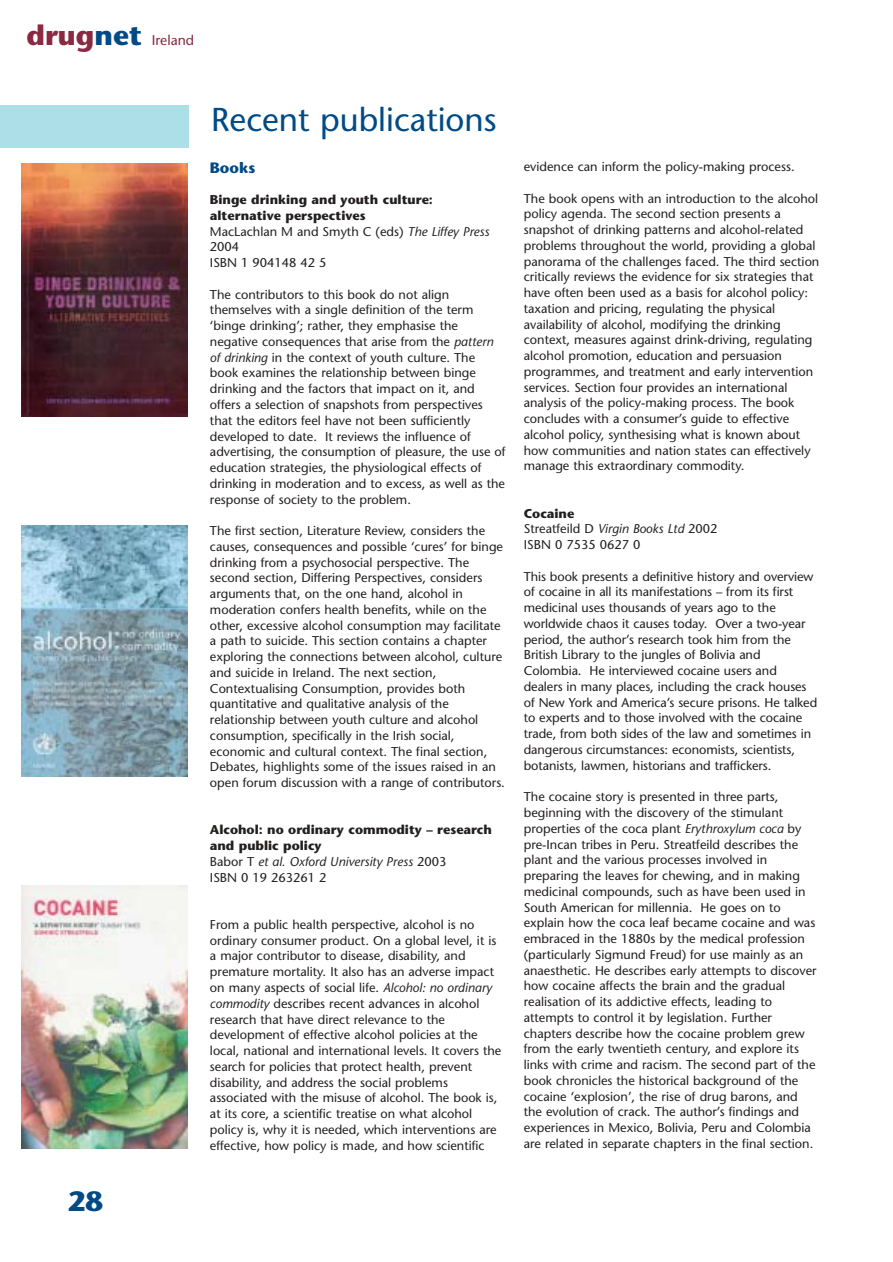
<style>
.page{position:relative;width:893px;height:1262px;background:#fff}
.page>*{position:absolute;margin:0;border:0;box-sizing:border-box;transform-origin:0 0}
.t1{font:33px "Stone Sans";color:#004a85}
.t2{font:700 27.9px "Stone Sans";color:#004a85}
.t3{font:700 15px "Stone Sans";color:#004a85}
.t4{font:13.95px "Stone Sans";color:#8b2842}
.t5{font:12.75px/15.8px "Stone Sans";color:#231f1f}
.t6{font:700 12.75px/15.8px "Stone Sans";color:#231f1f}
.s1{font-weight:700;font-size:27.9px}
.s2{font-weight:700;font-size:27.9px;color:#004a85}
.s3{font-weight:400}
.s4{font-weight:400;font-style:italic}
.s5{font-style:italic}
.s6{font-weight:700}
</style>
<div class="page">
<div style="left:0;top:105px;width:188px;height:42px;background:#addfe9"></div>
<img style="left:22px;top:164px;width:165px;height:252px">
<img style="left:21px;top:885px;width:166px;height:263px">
<img style="left:22px;top:526px;width:165px;height:250px">
<p class="t4" style="left:26px;top:35px;width:169px"><span class="s1">drug</span><span class="s2">net</span> Ireland</p>
<h2 class="t2" style="left:68px;top:1190px;width:37px">28</h2>
<h1 class="t1" style="left:211px;top:106px;width:287px">Recent publications</h1>
<p class="t3" style="left:210px;top:162px;width:47px">Books</p>
<p class="t6" style="left:210px;top:193px;width:281px">Binge drinking and youth culture: alternative perspectives<br><span class="s3">MacLachlan M and Smyth C (eds)</span> <span class="s4">The Liffey Press<br></span><span class="s3">2004<br>ISBN 1 904148 42 5</span></p>
<p class="t5" style="left:210px;top:288px;width:297px">The contributors to this book do not align themselves with a single definition of the term ‘binge drinking’; rather, they emphasise the negative consequences that arise from the <span class="s5">pattern of drinking</span> in the context of youth culture. The book examines the relationship between binge drinking and the factors that impact on it, and offers a selection of snapshots from perspectives that the editors feel have not been sufficiently developed to date. It reviews the influence of advertising, the consumption of pleasure, the use of education strategies, the physiological effects of drinking in moderation and to excess, as well as the response of society to the problem.</p>
<p class="t5" style="left:210px;top:524px;width:296px">The first section, Literature Review, considers the causes, consequences and possible ‘cures’ for binge drinking from a psychosocial perspective. The second section, Differing Perspectives, considers arguments that, on the one hand, alcohol in moderation confers health benefits, while on the other, excessive alcohol consumption may facilitate a path to suicide. This section contains a chapter exploring the connections between alcohol, culture and suicide in Ireland. The next section, Contextualising Consumption, provides both quantitative and qualitative analysis of the relationship between youth culture and alcohol consumption, specifically in the Irish social, economic and cultural context. The final section, Debates, highlights some of the issues raised in an open forum discussion with a range of contributors.</p>
<p class="t6" style="left:210px;top:823px;width:283px">Alcohol: no ordinary commodity – research and public policy<br><span class="s3">Babor T</span> <span class="s4">et al. Oxford University Press</span> <span class="s3">2003<br>ISBN 0 19 263261 2</span></p>
<p class="t5" style="left:210px;top:918px;width:293px">From a public health perspective, alcohol is no ordinary consumer product. On a global level, it is a major contributor to disease, disability, and premature mortality. It also has an adverse impact on many aspects of social life. <span class="s5">Alcohol: no ordinary commodity</span> describes recent advances in alcohol research that have direct relevance to the development of effective alcohol policies at the local, national and international levels. It covers the search for policies that protect health, prevent disability, and address the social problems associated with the misuse of alcohol. The book is, at its core, a scientific treatise on what alcohol policy is, why it is needed, which interventions are effective, how policy is made, and how scientific</p>
<p class="t5" style="left:523px;top:160px;width:272px">evidence can inform the policy-making process.</p>
<p class="t5" style="left:523px;top:191px;width:297px">The book opens with an introduction to the alcohol policy agenda. The second section presents a snapshot of drinking patterns and alcohol-related problems throughout the world, providing a global panorama of the challenges faced. The third section critically reviews the evidence for six strategies that have often been used as a basis for alcohol policy: taxation and pricing, regulating the physical availability of alcohol, modifying the drinking context, measures against drink-driving, regulating alcohol promotion, education and persuasion programmes, and treatment and early intervention services. Section four provides an international analysis of the policy-making process. The book concludes with a consumer’s guide to effective alcohol policy, synthesising what is known about how communities and nation states can effectively manage this extraordinary commodity.</p>
<p class="t5" style="left:523px;top:506px;width:195px"><span class="s6">Cocaine<br></span>Streatfeild D <span class="s5">Virgin Books Ltd</span> 2002<br>ISBN 0 7535 0627 0</p>
<p class="t5" style="left:523px;top:569px;width:295px">This book presents a definitive history and overview of cocaine in all its manifestations – from its first medicinal uses thousands of years ago to the worldwide chaos it causes today. Over a two-year period, the author’s research took him from the British Library to the jungles of Bolivia and Colombia. He interviewed cocaine users and dealers in many places, including the crack houses of New York and America’s secure prisons. He talked to experts and to those involved with the cocaine trade, from both sides of the law and sometimes in dangerous circumstances: economists, scientists, botanists, lawmen, historians and traffickers.</p>
<p class="t5" style="left:523px;top:790px;width:294px">The cocaine story is presented in three parts, beginning with the discovery of the stimulant properties of the coca plant <span class="s5">Erythroxylum coca</span> by pre-Incan tribes in Peru. Streatfeild describes the plant and the various processes involved in preparing the leaves for chewing, and in making medicinal compounds, such as have been used in South American for millennia. He goes on to explain how the coca leaf became cocaine and was embraced in the 1880s by the medical profession (particularly Sigmund Freud) for use mainly as an anaesthetic. He describes early attempts to discover how cocaine affects the brain and the gradual realisation of its addictive effects, leading to attempts to control it by legislation. Further chapters describe how the cocaine problem grew from the early twentieth century, and explore its links with crime and racism. The second part of the book chronicles the historical background of the cocaine ‘explosion’, the rise of drug barons, and the evolution of crack. The author’s findings and experiences in Mexico, Bolivia, Peru and Colombia are related in separate chapters in the final section.</p>
</div>
